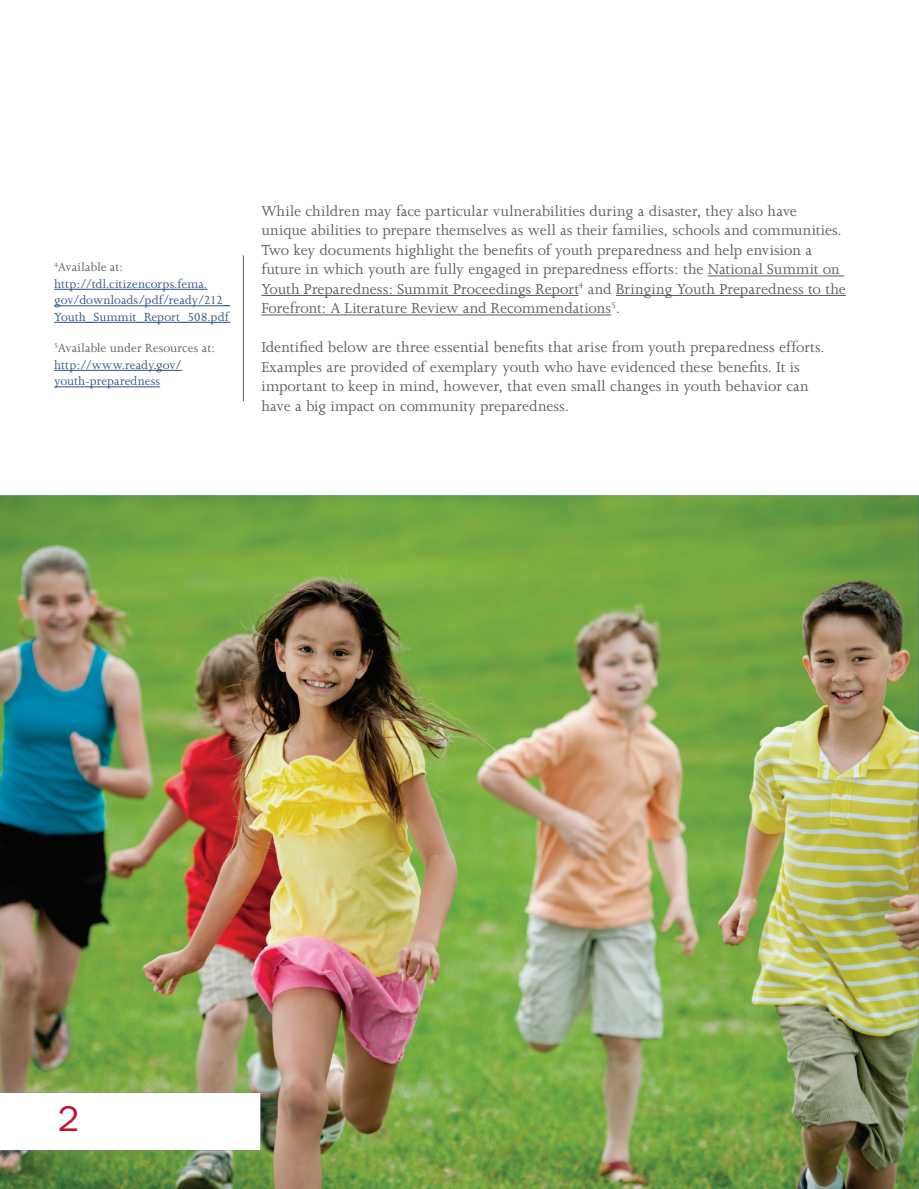
<style>
.page{position:relative;width:919px;height:1189px;background:#fff}
.page>*{position:absolute;margin:0;border:0;box-sizing:border-box;transform-origin:0 0}
.t1{font:36px "ITC Franklin Gothic Std";color:#c3102f}
.t2{font:16.5px/19.5px "Joanna";color:#5a5a5d}
.t3{font:13.5px/16.5px "Joanna";letter-spacing:.005em;color:#245283}
.s1{color:#5a5a5d}
</style>
<div class="page">
<hr style="left:707px;top:275px;width:136px;height:1px;background:#5a5a5d">
<hr style="left:261px;top:295px;width:317px;height:1px;background:#5a5a5d">
<hr style="left:615px;top:295px;width:230px;height:1px;background:#5a5a5d">
<hr style="left:261px;top:314px;width:350px;height:1px;background:#5a5a5d">
<hr style="left:54px;top:289px;width:153px;height:1px;background:#245283">
<hr style="left:54px;top:305px;width:176px;height:1px;background:#245283">
<hr style="left:54px;top:322px;width:176px;height:1px;background:#245283">
<hr style="left:54px;top:370px;width:128px;height:1px;background:#245283">
<hr style="left:54px;top:386px;width:106px;height:1px;background:#245283">
<hr style="left:243px;top:255px;width:1px;height:146px;background:#5a5a5d">
<img style="left:0;top:495px;width:918px;height:693px">
<p class="t3" style="left:54px;top:259px;width:177px"><sup>4</sup><span class="s1">Available at: </span>http://tdl.citizencorps.fema. gov/downloads/pdf/ready/212_<br>Youth_Summit_Report_508.pdf</p>
<p class="t3" style="left:54px;top:340px;width:162px"><sup>5</sup><span class="s1">Available under Resources at: </span>http://www.ready.gov/ youth-preparedness</p>
<p class="t2" style="left:261px;top:201px;width:586px">While children may face particular vulnerabilities during a disaster, they also have unique abilities to prepare themselves as well as their families, schools and communities.<br>Two key documents highlight the benefits of youth preparedness and help envision a future in which youth are fully engaged in preparedness efforts: the National Summit on Youth Preparedness: Summit Proceedings Report<sup>4</sup> and Bringing Youth Preparedness to the Forefront: A Literature Review and Recommendations<sup>5</sup>.</p>
<p class="t2" style="left:261px;top:338px;width:565px">Identified below are three essential benefits that arise from youth preparedness efforts.<br>Examples are provided of exemplary youth who have evidenced these benefits. It is important to keep in mind, however, that even small changes in youth behavior can have a big impact on community preparedness.</p>
<h1 class="t1" style="left:58px;top:1097px;width:23px">2</h1>
</div>
